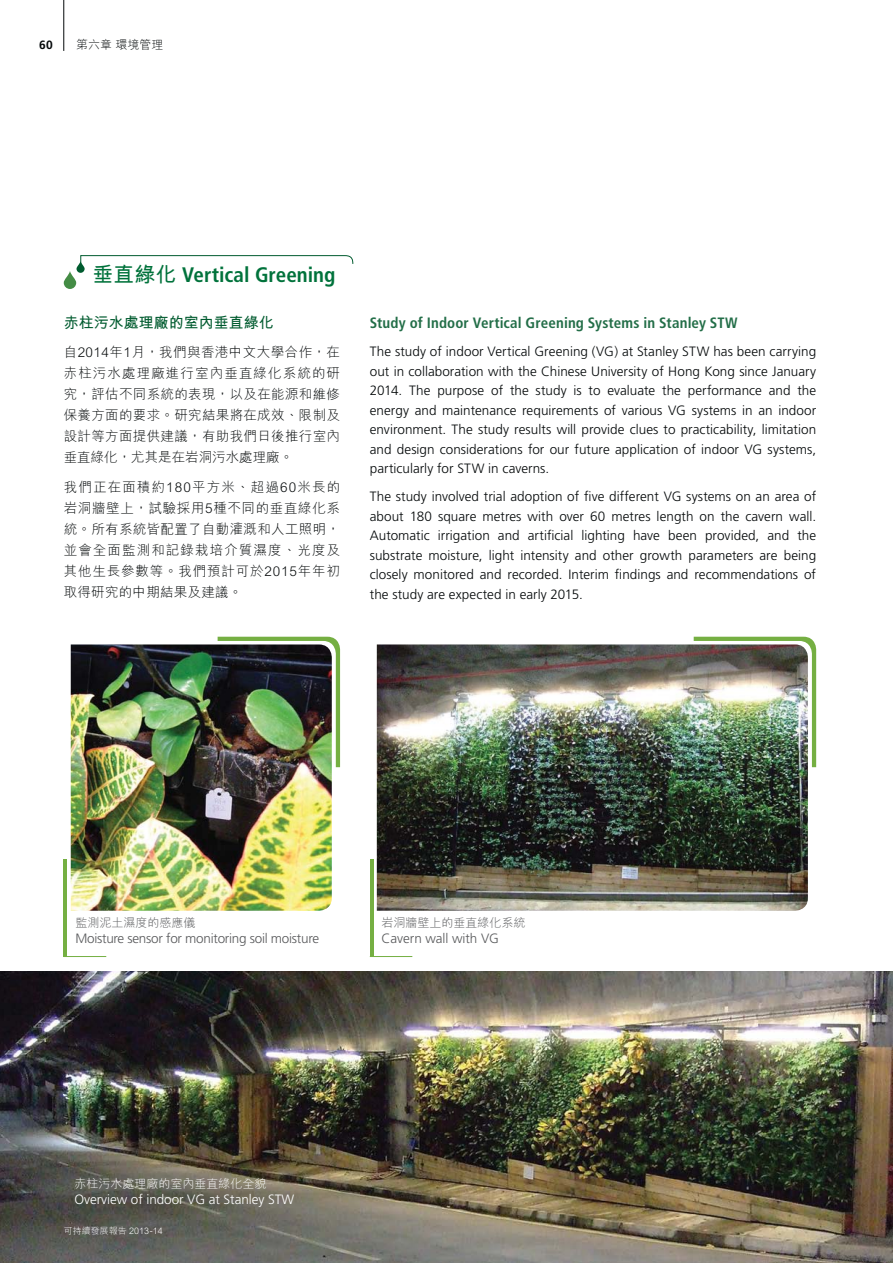
<style>
.page{position:relative;width:893px;height:1263px;background:#fff}
.page>*{position:absolute;margin:0;border:0;box-sizing:border-box;transform-origin:0 0}
.t1{font:700 condensed 21px "Frutiger";color:#00723b}
.t2{font:700 condensed 15px "Frutiger";letter-spacing:.01em;color:#236e48}
.t3{font:15px "M Hei HK Bold E Ten B5 H";color:#005b2f}
.t4{font:300 13.5px/19.5px "Frutiger";color:#040809;text-align:justify}
.t5{font:13.5px/21px "M Hei HK Light E Ten B5 H";letter-spacing:.025em;color:#040809;text-align:justify}
.t6{font:300 13.5px "Frutiger";letter-spacing:-.02em;color:#58595b}
.t7{font:300 13.5px "Frutiger";letter-spacing:-.005em;color:#fff}
.t8{font:12px "M Hei HK Light E Ten B5 H";color:#58595b}
.t9{font:12px "M Hei HK Light E Ten B5 H";color:#fff}
.t10{font:12px "M Hei HK Light SC700 E Ten B5 H";color:#040809}
.t11{font:700 12px "Frutiger";color:#040809}
.t12{font:9px "M Hei HK Light E Ten B5 H";color:#fff}
.s1{font-family:"M Hei HK Bold E Ten B5 H";font-weight:400;font-stretch:normal}
</style>
<div class="page">
<img style="left:0;top:971px;width:893px;height:292px">
<hr style="left:64px;top:0;width:1px;height:51px;background:#040809">
<svg style="left:80px;top:255px;width:274px;height:9px"></svg>
<svg style="left:64px;top:271px;width:12px;height:18px"></svg>
<svg style="left:77px;top:261px;width:8px;height:12px"></svg>
<img style="left:377px;top:644px;width:431px;height:267px">
<img style="left:71px;top:644px;width:261px;height:267px">
<img style="left:694px;top:637px;width:122px;height:130px">
<img style="left:218px;top:637px;width:122px;height:130px">
<hr style="left:370px;top:859px;width:3px;height:98px;background:#75af42">
<hr style="left:370px;top:956px;width:42px;height:1px;background:#75af42">
<hr style="left:64px;top:859px;width:3px;height:98px;background:#75af42">
<hr style="left:64px;top:956px;width:42px;height:1px;background:#75af42">
<p class="t11" style="left:39px;top:40px;width:15px">60</p>
<p class="t10" style="left:76px;top:40px;width:89px">第六章 環境管理</p>
<h1 class="t1" style="left:92px;top:266px;width:244px"><span class="s1">垂直綠化</span> Vertical Greening</h1>
<p class="t3" style="left:64px;top:317px;width:211px">赤柱污水處理廠的室內垂直綠化</p>
<p class="t5" style="left:64px;top:344px;width:278px">自2014年1月，我們與香港中文大學合作，在赤柱污水處理廠進行室內垂直綠化系統的研究，評估不同系統的表現，以及在能源和維修保養方面的要求。研究結果將在成效、限制及設計等方面提供建議，有助我們日後推行室內垂直綠化，尤其是在岩洞污水處理廠。</p>
<p class="t5" style="left:64px;top:478px;width:278px">我們正在面積約180平方米、超過60米長的岩洞牆壁上，試驗採用5種不同的垂直綠化系統。所有系統皆配置了自動灌溉和人工照明，並會全面監測和記錄栽培介質濕度、光度及其他生長參數等。我們預計可於2015年年初取得研究的中期結果及建議。</p>
<p class="t2" style="left:370px;top:317px;width:369px">Study of Indoor Vertical Greening Systems in Stanley STW</p>
<p class="t4" style="left:370px;top:343px;width:448px">The study of indoor Vertical Greening (VG) at Stanley STW has been carrying out in collaboration with the Chinese University of Hong Kong since January 2014. The purpose of the study is to evaluate the performance and the energy and maintenance requirements of various VG systems in an indoor environment. The study results will provide clues to practicability, limitation and design considerations for our future application of indoor VG systems, particularly for STW in caverns.</p>
<p class="t4" style="left:370px;top:488px;width:448px">The study involved trial adoption of five different VG systems on an area of about 180 square metres with over 60 metres length on the cavern wall.<br>Automatic irrigation and artificial lighting have been provided, and the substrate moisture, light intensity and other growth parameters are being closely monitored and recorded. Interim findings and recommendations of the study are expected in early 2015.</p>
<p class="t8" style="left:75px;top:918px;width:121px">監測泥土濕度的感應儀</p>
<p class="t6" style="left:75px;top:933px;width:245px">Moisture sensor for monitoring soil moisture</p>
<p class="t8" style="left:381px;top:918px;width:145px">岩洞牆壁上的垂直綠化系統</p>
<p class="t6" style="left:381px;top:933px;width:119px">Cavern wall with VG</p>
<p class="t9" style="left:75px;top:1179px;width:193px">赤柱污水處理廠的室內垂直綠化全貌</p>
<p class="t7" style="left:75px;top:1194px;width:221px">Overview of indoor VG at Stanley STW</p>
<p class="t12" style="left:64px;top:1227px;width:101px">可持續發展報告 2013-14</p>
</div>
